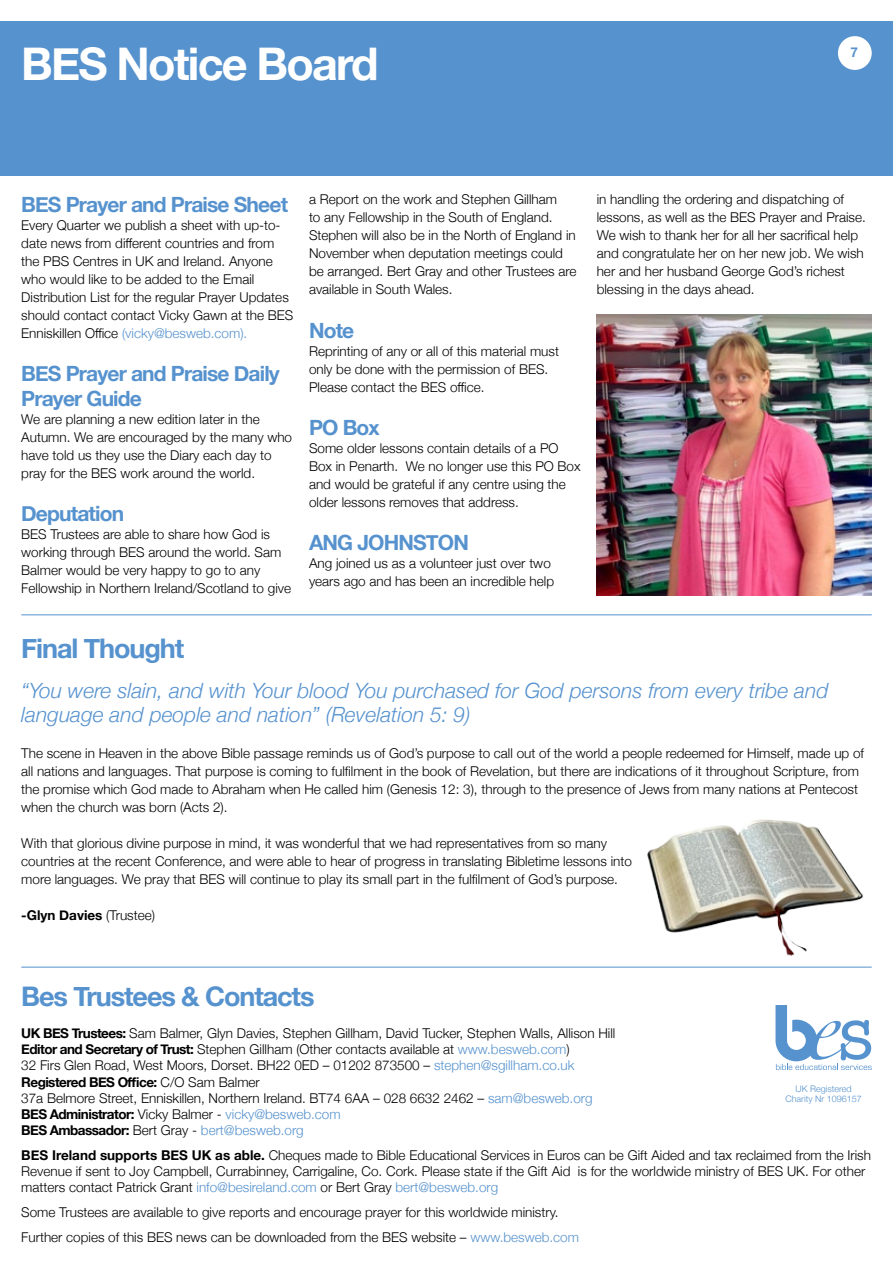
<style>
.page{position:relative;width:893px;height:1263px;background:#fff}
.page>*{position:absolute;margin:0;border:0;box-sizing:border-box;transform-origin:0 0}
.t1{font:700 45px "Helvetica Neue";letter-spacing:-.04em;color:#fff}
.t2{font:700 27px "Helvetica Neue";letter-spacing:-.04em;color:#5692ce}
.t3{font:italic 300 21px/24px "Helvetica Neue";color:#5692ce}
.t4{font:700 21px/25.2px "Helvetica Neue";letter-spacing:-.04em;color:#5692ce}
.t5{font:300 13.5px/18px "Helvetica Neue";color:#000}
.t6{font:700 13.5px "Helvetica Neue";color:#000}
.t7{font:700 13.5px "Helvetica Neue";color:#5692ce}
.t8{font:300 9px/10.8px "Helvetica Neue";color:#5692ce;text-align:center}
.s1{color:#5692ce}
.s2{font-weight:300}
.s3{font-weight:700}
</style>
<div class="page">
<div style="left:0;top:21px;width:893px;height:155px;background:#5692ce"></div>
<div style="left:838px;top:36px;width:34px;height:34px;background:#fff;border-radius:50%"></div>
<hr style="left:21px;top:967px;width:851px;height:1px;background:#5692ce">
<svg style="left:775px;top:1005px;width:97px;height:65px"></svg>
<img style="left:647px;top:819px;width:217px;height:137px">
<hr style="left:21px;top:614px;width:851px;height:1px;background:#5692ce">
<img style="left:597px;top:315px;width:275px;height:281px">
<h1 class="t1" style="left:21px;top:29px;width:359px">BES Notice Board</h1>
<p class="t7" style="left:850px;top:42px;width:9px">7</p>
<h3 class="t4" style="left:21px;top:192px;width:268px">BES Prayer and Praise Sheet</h3>
<p class="t5" style="left:21px;top:215px;width:274px">Every Quarter we publish a sheet with up-to&shy;date news from different countries and from the PBS Centres in UK and Ireland. Anyone who would like to be added to the Email Distribution List for the regular Prayer Updates should contact contact Vicky Gawn at the BES Enniskillen Office <span class="s1">(vicky@besweb.com).</span></p>
<h3 class="t4" style="left:21px;top:361px;width:260px">BES Prayer and Praise Daily<br>Prayer Guide</h3>
<p class="t5" style="left:21px;top:409px;width:272px">We are planning a new edition later in the Autumn. We are encouraged by the many who have told us they use the Diary each day to pray for the BES work around the world.</p>
<h3 class="t4" style="left:21px;top:502px;width:104px">Deputation</h3>
<p class="t5" style="left:21px;top:525px;width:271px">BES Trustees are able to share how God is working through BES around the world. Sam Balmer would be very happy to go to any Fellowship in Northern Ireland/Scotland to give</p>
<p class="t5" style="left:309px;top:190px;width:269px">a Report on the work and Stephen Gillham<br>to any Fellowship in the South of England.<br>Stephen will also be in the North of England in November when deputation meetings could be arranged. Bert Gray and other Trustees are available in South Wales.</p>
<h3 class="t4" style="left:309px;top:318px;width:47px">Note</h3>
<p class="t5" style="left:309px;top:341px;width:252px">Reprinting of any or all of this material must only be done with the permission of BES.<br>Please contact the BES office.</p>
<h3 class="t4" style="left:309px;top:415px;width:72px">PO Box</h3>
<p class="t5" style="left:309px;top:438px;width:273px">Some older lessons contain details of a PO Box in Penarth. We no longer use this PO Box and would be grateful if any centre using the older lessons removes that address.</p>
<h3 class="t4" style="left:309px;top:530px;width:161px">ANG JOHNSTON</h3>
<p class="t5" style="left:309px;top:553px;width:247px">Ang joined us as a volunteer just over two years ago and has been an incredible help</p>
<p class="t5" style="left:597px;top:190px;width:271px">in handling the ordering and dispatching of lessons, as well as the BES Prayer and Praise.<br>We wish to thank her for all her sacrifical help and congratulate her on her new job. We wish her and her husband George God’s richest blessing in the days ahead.</p>
<h2 class="t2" style="left:21px;top:627px;width:165px">Final Thought</h2>
<h3 class="t3" style="left:21px;top:677px;width:809px">“You were slain, and with Your blood You purchased for God persons from every tribe and language and people and nation” (Revelation 5: 9)</h3>
<p class="t5" style="left:21px;top:743px;width:844px">The scene in Heaven in the above Bible passage reminds us of God’s purpose to call out of the world a people redeemed for Himself, made up of all nations and languages. That purpose is coming to fulfilment in the book of Revelation, but there are indications of it throughout Scripture, from the promise which God made to Abraham when He called him (Genesis 12: 3), through to the presence of Jews from many nations at Pentecost when the church was born (Acts 2).</p>
<p class="t5" style="left:21px;top:833px;width:612px">With that glorious divine purpose in mind, it was wonderful that we had representatives from so many countries at the recent Conference, and were able to hear of progress in translating Bibletime lessons into more languages. We pray that BES will continue to play its small part in the fulfilment of God’s purpose.</p>
<p class="t6" style="left:21px;top:905px;width:135px">-Glyn Davies <span class="s2">(Trustee)</span></p>
<h2 class="t2" style="left:21px;top:975px;width:295px">Bes Trustees &amp; Contacts</h2>
<p class="t5" style="left:21px;top:1024px;width:596px;line-height:16.2px"><span class="s3">UK BES Trustees:</span> Sam Balmer, Glyn Davies, Stephen Gillham, David Tucker, Stephen Walls, Allison Hill <span class="s3">Editor and Secretary of Trust:</span> Stephen Gillham (Other contacts available at <span class="s1">www.besweb.com</span>)<br>32 Firs Glen Road, West Moors, Dorset. BH22 0ED – 01202 873500 – <span class="s1">stephen@sgillham.co.uk </span><span class="s3">Registered BES Office:</span> C/O Sam Balmer<br>37a Belmore Street, Enniskillen, Northern Ireland. BT74 6AA – 028 6632 2462 – <span class="s1">sam@besweb.org </span><span class="s3">BES Administrator:</span> Vicky Balmer - <span class="s1">vicky@besweb.com<br></span><span class="s3">BES Ambassador:</span> Bert Gray - <span class="s1">bert@besweb.org</span></p>
<p class="t5" style="left:21px;top:1146px;width:851px;line-height:16.2px"><span class="s3">BES Ireland supports BES UK as able.</span> Cheques made to Bible Educational Services in Euros can be Gift Aided and tax reclaimed from the Irish<br>Revenue if sent to Joy Campbell, Currabinney, Carrigaline, Co. Cork. Please state if the Gift Aid is for the worldwide ministry of BES UK. For other matters contact Patrick Grant <span class="s1">info@besireland.com</span> or Bert Gray <span class="s1">bert@besweb.org</span></p>
<p class="t5" style="left:21px;top:1199px;width:559px;line-height:24.8px">Some Trustees are available to give reports and encourage prayer for this worldwide ministry.<br>Further copies of this BES news can be downloaded from the BES website – <span class="s1">www.besweb.com</span></p>
<p class="t8" style="left:785px;top:1082px;width:78px">UK Registered<br>Charity Nr 1096157</p>
</div>
